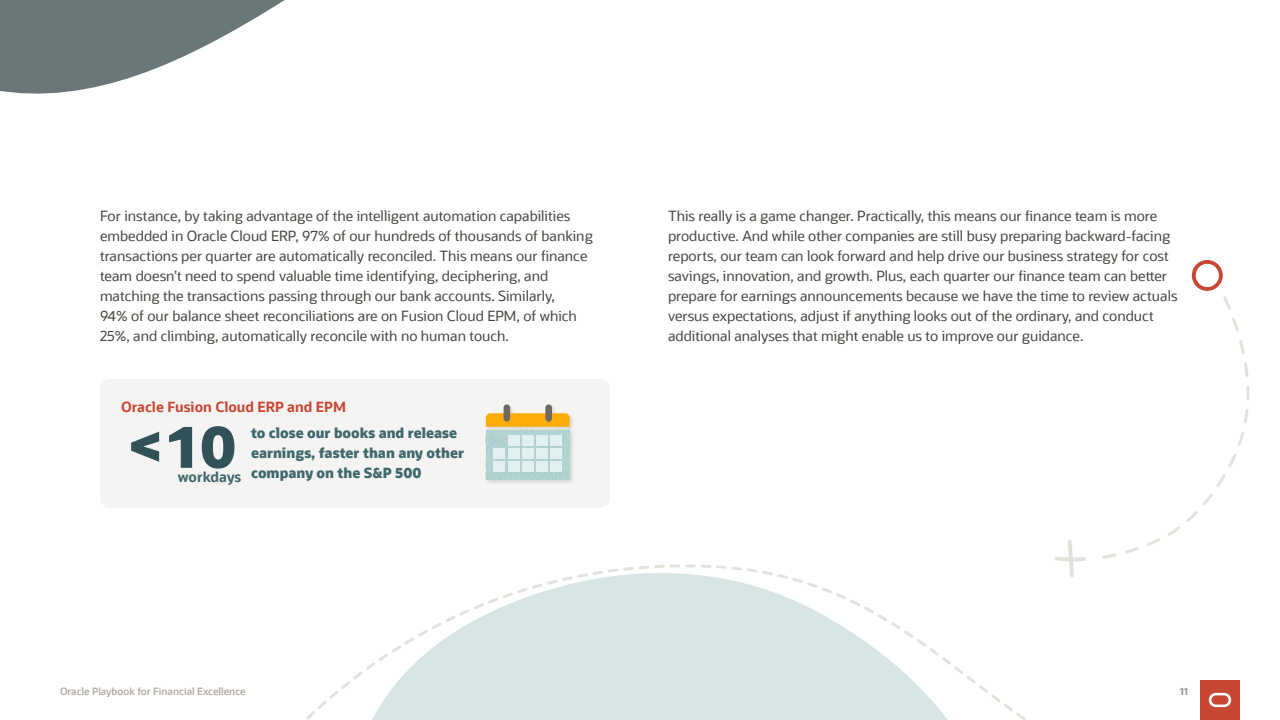
<style>
.page{position:relative;width:1280px;height:720px;background:#fff}
.page>*{position:absolute;margin:0;border:0;box-sizing:border-box;transform-origin:0 0}
.OS_-_Numbers_M_Bold{font:800 57px "Oracle Sans";color:#315357}
.OS_-_Body_-_L{font:14px/20px "Oracle Sans";color:#47423e}
.OS_-_Subhead_-_XS{font:800 14px/20px "Oracle Sans";color:#3e686c}
.OS_-_Subhead_-_XS-2{font:700 14px "Oracle Sans";color:#c74634}
.OS_-_Body_-_L-2{font:700 14px "Oracle Sans";color:#3e686c}
.t1{font:600 10px "Oracle Sans";color:#aea8a2}
.t2{font:700 10px "Oracle Sans";color:#9e9892}
</style>
<div class="page">
<svg style="left:1054px;top:539px;width:32px;height:38px"></svg>
<svg style="left:1102px;top:296px;width:147px;height:263px"></svg>
<svg style="left:1191px;top:260px;width:32px;height:31px"></svg>
<svg style="left:306px;top:564px;width:759px;height:156px;fill:#d7e5e5"></svg>
<svg style="left:0;top:0;width:285px;height:94px"></svg>
<div style="left:100px;top:379px;width:510px;height:129px;background:#f5f4f2;border-radius:10px"></div>
<div style="left:485px;top:403px;width:90px;height:82px;background:#000;opacity:.13"></div>
<svg style="left:486px;top:413px;width:84px;height:67px;background:#cbcba0"></svg>
<div style="left:504px;top:404px;width:6px;height:18px;background:#706963;border-radius:3px"></div>
<div style="left:545px;top:404px;width:7px;height:18px;background:#706963;border-radius:3px"></div>
<div style="left:537px;top:448px;width:11px;height:11px;background:#e2f0f0"></div>
<div style="left:551px;top:448px;width:11px;height:11px;background:#e2f0f0"></div>
<div style="left:537px;top:462px;width:11px;height:10px;background:#e2f0f0"></div>
<div style="left:551px;top:462px;width:11px;height:10px;background:#e2f0f0"></div>
<div style="left:537px;top:435px;width:11px;height:11px;background:#e2f0f0"></div>
<div style="left:522px;top:448px;width:11px;height:11px;background:#e2f0f0"></div>
<div style="left:522px;top:462px;width:11px;height:10px;background:#e2f0f0"></div>
<div style="left:522px;top:435px;width:11px;height:11px;background:#e2f0f0"></div>
<div style="left:508px;top:448px;width:11px;height:11px;background:#e2f0f0"></div>
<div style="left:508px;top:462px;width:11px;height:10px;background:#e2f0f0"></div>
<div style="left:508px;top:435px;width:11px;height:11px;background:#e2f0f0"></div>
<div style="left:494px;top:448px;width:11px;height:11px;background:#e2f0f0"></div>
<div style="left:494px;top:462px;width:11px;height:10px;background:#e2f0f0"></div>
<div style="left:551px;top:435px;width:11px;height:11px;background:#e2f0f0"></div>
<div style="left:1200px;top:680px;width:40px;height:40px;background:#c74634"></div>
<svg style="left:1209px;top:693px;width:22px;height:14px"></svg>
<p class="OS_-_Body_-_L" style="left:100px;top:206px;width:494px">For instance, by taking advantage of the intelligent automation capabilities embedded in Oracle Cloud ERP, 97% of our hundreds of thousands of banking transactions per quarter are automatically reconciled. This means our finance team doesn’t need to spend valuable time identifying, deciphering, and matching the transactions passing through our bank accounts. Similarly,<br>94% of our balance sheet reconciliations are on Fusion Cloud EPM, of which 25%, and climbing, automatically reconcile with no human touch.</p>
<p class="OS_-_Body_-_L" style="left:668px;top:206px;width:511px">This really is a game changer. Practically, this means our finance team is more productive. And while other companies are still busy preparing backward-facing reports, our team can look forward and help drive our business strategy for cost savings, innovation, and growth. Plus, each quarter our finance team can better prepare for earnings announcements because we have the time to review actuals versus expectations, adjust if anything looks out of the ordinary, and conduct additional analyses that might enable us to improve our guidance.</p>
<p class="OS_-_Subhead_-_XS-2" style="left:121px;top:398px;width:227px">Oracle Fusion Cloud ERP and EPM</p>
<p class="OS_-_Numbers_M_Bold" style="left:127px;top:410px;width:111px">&lt;10</p>
<p class="OS_-_Body_-_L-2" style="left:178px;top:468px;width:65px">workdays</p>
<p class="OS_-_Subhead_-_XS" style="left:251px;top:423px;width:215px">to close our books and release earnings, faster than any other company on the S&amp;P 500</p>
<p class="t1" style="left:60px;top:685px;width:187px">Oracle Playbook for Financial Excellence</p>
<p class="t2" style="left:1180px;top:685px;width:10px">11</p>
</div>
